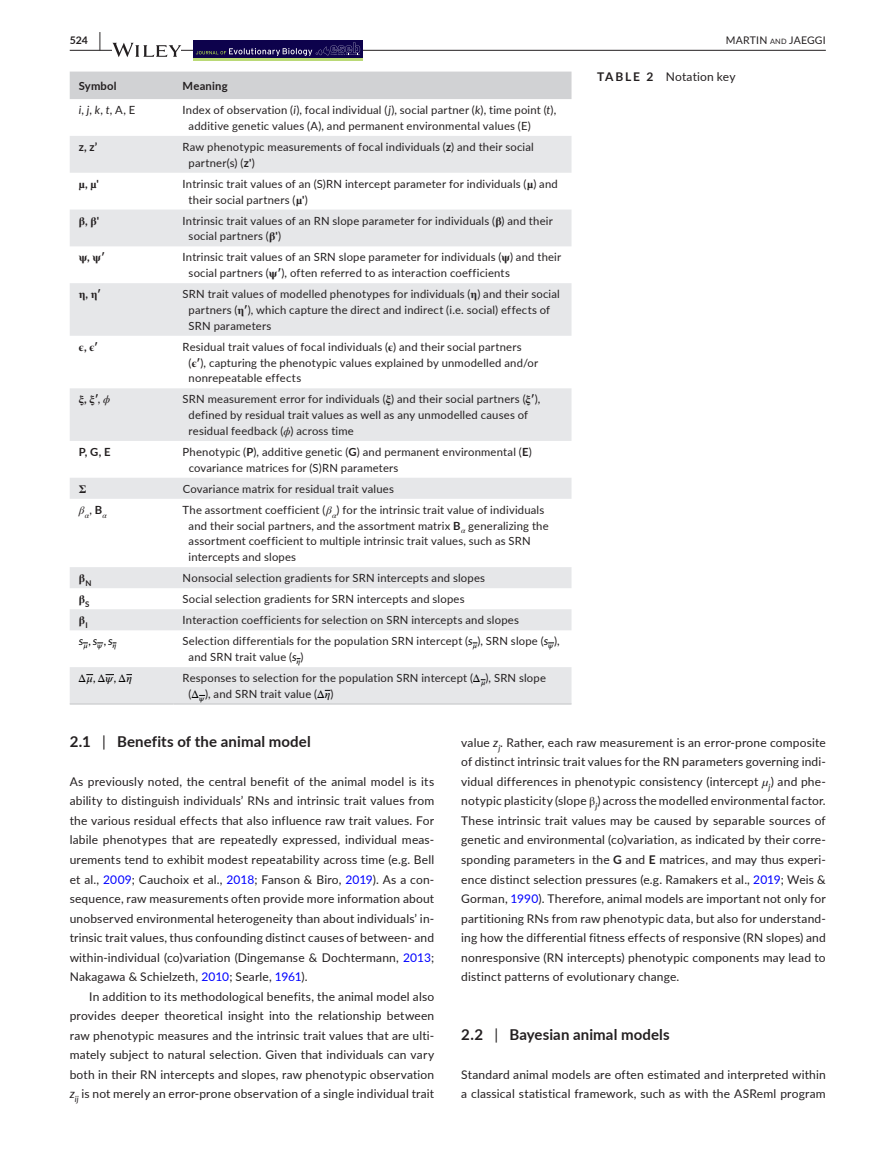
<style>
.page{position:relative;width:893px;height:1174px;background:#fff}
.page>*{position:absolute;margin:0;border:0;box-sizing:border-box;transform-origin:0 0}
.t1{font:700 15px "Lato";letter-spacing:.01em;color:#231f20}
.t2{font:12px/19.5px "Lato";letter-spacing:.015em;color:#231f20;text-align:justify}
.t3{font:11.25px/15.8px "Lato";letter-spacing:.02em;color:#231f20}
.t4{font:700 11.25px "STIX";color:#231f20}
.t5{font:700 11.25px "Lato";letter-spacing:.02em;color:#231f20}
.t6{font:italic 11.25px "Lato";color:#000}
.t7{font:11.25px "STIX Math";color:#000}
.t8{font:10.5px "Lato";letter-spacing:.02em;color:#231f20}
.t9{font:700 10.5px "Lato";color:#231f20}
.t10{font:italic 7.8px "STIX";color:#231f20}
.s1{font-size:19.5px}
.s2{font-size:7.35px}
.s3{font-style:italic}
.s4{font-weight:700}
.s5{font-family:"Lato"}
.s6{font-family:"STIX";font-weight:700}
.s7{font-family:"Lato";font-weight:400}
.s8{font-weight:400;font-style:italic}
.s9{font-family:"STIX";font-style:italic}
.s10{font-style:normal}
.s11{font-style:italic;color:#000}
.s12{font-family:"STIX Math";color:#000}
.s13{font-family:"STIX Math";font-style:italic;color:#000}
.s14{font-weight:400}
.s15{color:#00f}
.s16{font-family:"STIX"}
</style>
<div class="page">
<hr style="left:70px;top:50px;width:756px;height:1px;background:#231f20">
<svg style="left:112px;top:43px;width:69px;height:14px"></svg>
<div style="left:193px;top:40px;width:170px;height:21px;background:#0d024c"></div>
<hr style="left:193px;top:58px;width:170px;height:3px;background:#bad976">
<svg style="left:196px;top:43px;width:164px;height:13px"></svg>
<div style="left:70px;top:72px;width:501px;height:27px;background:#d1d2d4"></div>
<svg style="left:70px;top:136px;width:501px;height:567px"></svg>
<hr style="left:70px;top:703px;width:104px;height:1px;background:#d1d2d4">
<hr style="left:174px;top:703px;width:397px;height:1px;background:#d1d2d4">
<p class="t9" style="left:70px;top:33px;width:33px">524 <span class="s1">|</span></p>
<p class="t8" style="left:726px;top:33px;width:102px">MARTIN <span class="s2">an d</span> JAEGGI</p>
<p class="t5" style="left:79px;top:77px;width:39px">Symbol</p>
<p class="t5" style="left:183px;top:77px;width:47px">Meaning</p>
<p class="t3" style="left:79px;top:102px;width:58px"><span class="s3">i</span>, <span class="s3">j</span>, <span class="s3">k</span>, <span class="s3">t</span>, A, E</p>
<p class="t3" style="left:189px;top:102px;width:369px;text-indent:-6px">Index of observation (<span class="s3">i</span>), focal individual (<span class="s3">j</span>), social partner (<span class="s3">k</span>), time point (<span class="s3">t</span>), additive genetic values (A), and permanent environmental values (E)</p>
<p class="t5" style="left:79px;top:139px;width:20px">z, z’</p>
<p class="t3" style="left:189px;top:138px;width:347px;text-indent:-6px">Raw phenotypic measurements of focal individuals (<span class="s4">z</span>) and their social partner(s) (<span class="s4">z'</span>)</p>
<p class="t4" style="left:79px;top:177px;width:22px">µ<span class="s5">,</span> µ<span class="s5">'</span></p>
<p class="t3" style="left:189px;top:175px;width:371px;text-indent:-6px">Intrinsic trait values of an (S)RN intercept parameter for individuals (<span class="s6">µ</span>) and their social partners (<span class="s6">µ</span><span class="s4">'</span>)</p>
<p class="t4" style="left:79px;top:214px;width:22px">β<span class="s5">,</span> β<span class="s5">'</span></p>
<p class="t3" style="left:189px;top:212px;width:366px;text-indent:-6px">Intrinsic trait values of an RN slope parameter for individuals (<span class="s6">β</span>) and their social partners (<span class="s6">β</span><span class="s4">'</span>)</p>
<p class="t4" style="left:79px;top:251px;width:28px">ψ<span class="s5">,</span> ψ<span class="s5">′</span></p>
<p class="t3" style="left:189px;top:249px;width:374px;text-indent:-6px">Intrinsic trait values of an SRN slope parameter for individuals (<span class="s6">ψ</span>) and their social partners (<span class="s6">ψ</span><span class="s4">′</span>), often referred to as interaction coefficients</p>
<p class="t4" style="left:79px;top:288px;width:24px">η<span class="s5">,</span> η<span class="s5">′</span></p>
<p class="t3" style="left:189px;top:286px;width:373px;text-indent:-6px">SRN trait values of modelled phenotypes for individuals (<span class="s6">η</span>) and their social partners (<span class="s6">η</span><span class="s4">′</span>), which capture the direct and indirect (i.e. social) effects of<br>SRN parameters</p>
<p class="t4" style="left:79px;top:340px;width:21px">ϵ<span class="s5">,</span> ϵ<span class="s5">′</span></p>
<p class="t3" style="left:189px;top:338px;width:351px;text-indent:-6px">Residual trait values of focal individuals (<span class="s6">ϵ</span>) and their social partners (<span class="s6">ϵ</span><span class="s4">′</span>), capturing the phenotypic values explained by unmodelled and/or nonrepeatable effects</p>
<p class="t4" style="left:79px;top:393px;width:33px">ξ<span class="s5">,</span> ξ<span class="s5">′</span><span class="s7">,</span> <span class="s8">ϕ</span></p>
<p class="t3" style="left:189px;top:391px;width:353px;text-indent:-6px">SRN measurement error for individuals (<span class="s6">ξ</span>) and their social partners (<span class="s6">ξ</span><span class="s4">′</span>), defined by residual trait values as well as any unmodelled causes of residual feedback (<span class="s9">ϕ</span>) across time</p>
<p class="t5" style="left:79px;top:443px;width:33px">P, G, E</p>
<p class="t3" style="left:189px;top:443px;width:345px;text-indent:-6px">Phenotypic (<span class="s4">P</span>), additive genetic (<span class="s4">G</span>) and permanent environmental (<span class="s4">E</span>) covariance matrices for (S)RN parameters</p>
<p class="t4" style="left:79px;top:482px;width:9px">Σ</p>
<p class="t3" style="left:183px;top:480px;width:213px">Covariance matrix for residual trait values</p>
<p class="t10" style="left:79px;top:509px;width:30px"><sup>β</sup>α<sup>,</sup> <sup>B</sup>α</p>
<p class="t3" style="left:189px;top:501px;width:362px;text-indent:-6px">The assortment coefficient (<span class="s9">β</span><sub>α</sub>) for the intrinsic trait value of individuals and their social partners, and the assortment matrix <span class="s4">B</span><sub>α</sub> generalizing the assortment coefficient to multiple intrinsic trait values, such as SRN intercepts and slopes</p>
<p class="t4" style="left:79px;top:572px;width:14px">β<sub>N</sub></p>
<p class="t3" style="left:183px;top:570px;width:304px">Nonsocial selection gradients for SRN intercepts and slopes</p>
<p class="t4" style="left:79px;top:593px;width:12px">β<sub>S</sub></p>
<p class="t3" style="left:183px;top:591px;width:283px">Social selection gradients for SRN intercepts and slopes</p>
<p class="t4" style="left:79px;top:614px;width:10px">β<sub>I</sub></p>
<p class="t3" style="left:183px;top:612px;width:338px">Interaction coefficients for selection on SRN intercepts and slopes</p>
<p class="t6" style="left:79px;top:635px;width:39px">s<sub>𝜇</sub><span class="s10">,</span>s<sub>𝜓</sub><span class="s10">,</span>s<sub>𝜂</sub></p>
<p class="t3" style="left:189px;top:633px;width:373px;text-indent:-6px">Selection differentials for the population SRN intercept (<span class="s11">s</span><sub>𝜇</sub>), SRN slope (<span class="s11">s</span><sub>𝜓</sub>), and SRN trait value (<span class="s11">s</span><sub>𝜂</sub>)</p>
<p class="t7" style="left:78px;top:674px;width:55px">Δ<span class="s3">𝜇</span><span class="s5">,</span> Δ<span class="s3">𝜓</span><span class="s5">,</span> Δ<span class="s3">𝜂</span></p>
<p class="t3" style="left:189px;top:670px;width:359px;text-indent:-6px">Responses to selection for the population SRN intercept (<span class="s12">Δ</span><sub>𝜇</sub>), SRN slope (<span class="s12">Δ</span><sub>𝜓</sub>), and SRN trait value (<span class="s12">Δ</span><span class="s13">𝜂</span>)</p>
<p class="t2" style="left:597px;top:67px;width:140px"><span class="s4">TABLE 2</span> Notation key</p>
<p class="t1" style="left:70px;top:730px;width:243px">2.1 <span class="s14">|</span> Benefits of the animal model</p>
<p class="t2" style="left:70px;top:771px;width:366px">As previously noted, the central benefit of the animal model is its ability to distinguish individuals’ RNs and intrinsic trait values from the various residual effects that also influence raw trait values. For labile phenotypes that are repeatedly expressed, individual meas&shy;urements tend to exhibit modest repeatability across time (e.g. Bell et al., <span class="s15">2009</span>; Cauchoix et al., <span class="s15">2018</span>; Fanson &amp; Biro, <span class="s15">2019</span>). As a con&shy;sequence, raw measurements often provide more information about unobserved environmental heterogeneity than about individuals’ in&shy;trinsic trait values, thus confounding distinct causes of between- and within-individual (co)variation (Dingemanse &amp; Dochtermann, <span class="s15">2013</span>; Nakagawa &amp; Schielzeth, <span class="s15">2010</span>; Searle, <span class="s15">1961</span>).</p>
<p class="t2" style="left:70px;top:986px;width:366px;text-indent:20px">In addition to its methodological benefits, the animal model also provides deeper theoretical insight into the relationship between raw phenotypic measures and the intrinsic trait values that are ulti&shy;mately subject to natural selection. Given that individuals can vary both in their RN intercepts and slopes, raw phenotypic observation <span class="s3">z</span><sub>ij</sub> is not merely an error-prone observation of a single individual trait</p>
<p class="t2" style="left:461px;top:732px;width:366px">value <span class="s3">z</span><sub>j</sub>. Rather, each raw measurement is an error-prone composite of distinct intrinsic trait values for the RN parameters governing indi&shy;vidual differences in phenotypic consistency (intercept <span class="s9">µ</span><sub>j</sub>) and phe&shy;notypic plasticity (slope <span class="s16">β</span><sub>j</sub>) across the modelled environmental factor.<br>These intrinsic trait values may be caused by separable sources of genetic and environmental (co)variation, as indicated by their corre&shy;sponding parameters in the <span class="s4">G</span> and <span class="s4">E</span> matrices, and may thus experi&shy;ence distinct selection pressures (e.g. Ramakers et al., <span class="s15">2019</span>; Weis &amp; Gorman, <span class="s15">1990</span>). Therefore, animal models are important not only for partitioning RNs from raw phenotypic data, but also for understand&shy;ing how the differential fitness effects of responsive (RN slopes) and nonresponsive (RN intercepts) phenotypic components may lead to distinct patterns of evolutionary change.</p>
<p class="t1" style="left:461px;top:1023px;width:210px">2.2 <span class="s14">|</span> Bayesian animal models</p>
<p class="t2" style="left:461px;top:1064px;width:366px">Standard animal models are often estimated and interpreted within a classical statistical framework, such as with the ASReml program</p>
</div>
